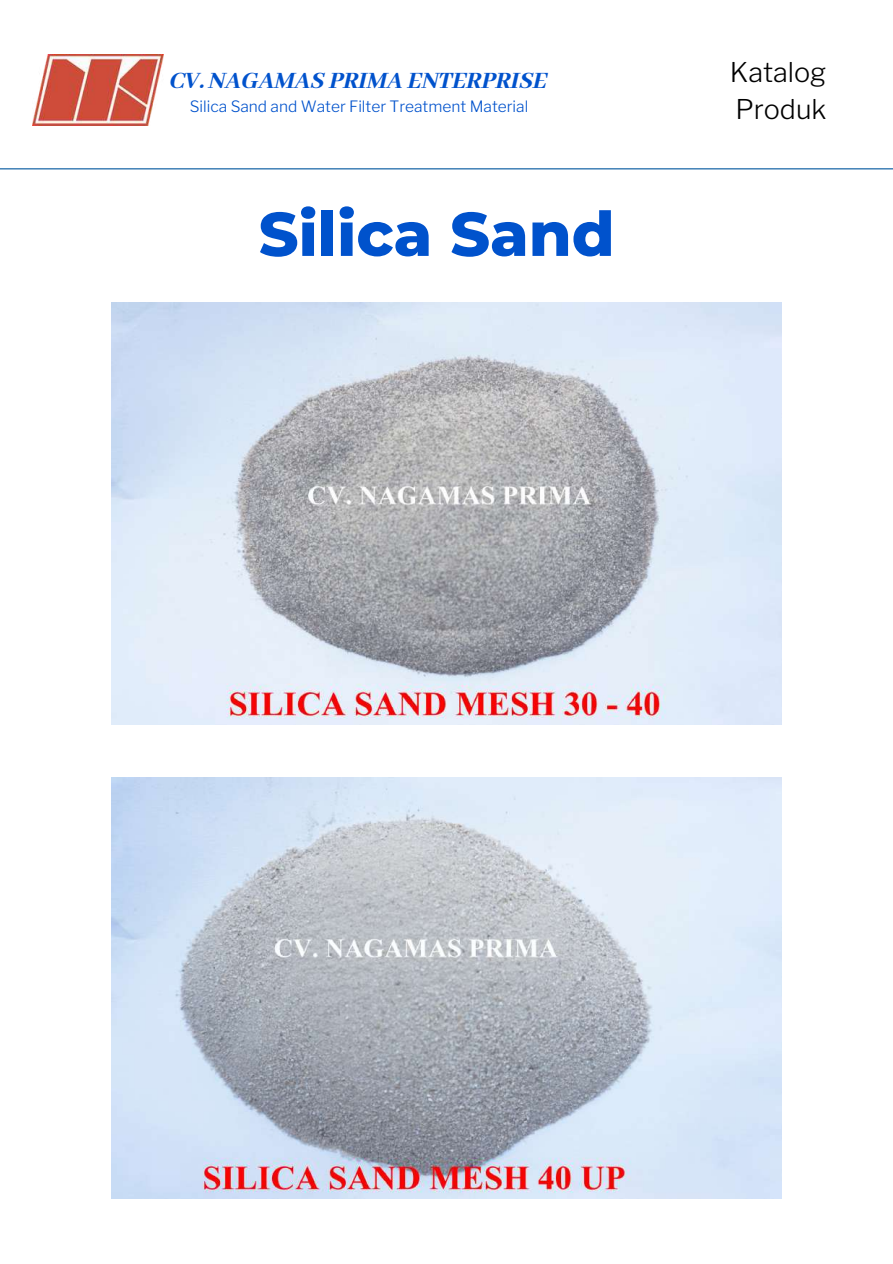
<style>
.page{position:relative;width:893px;height:1264px;background:#fff}
.page>*{position:absolute;margin:0;border:0;box-sizing:border-box;transform-origin:0 0}
.t1{font:800 61.65px "Montserrat";color:#0052cc}
.t2{font:300 27px/37px "Libre Franklin";color:#000}
.t3{font:25.5px "CA Generated";color:#0052cc}
.t4{font:300 15.45px "Libre Franklin";color:#0052cc}
</style>
<div class="page">
<hr style="left:0;top:168px;width:892px;height:1px;background:#00569e">
<img style="left:32px;top:54px;width:132px;height:71px">
<img style="left:112px;top:303px;width:669px;height:421px">
<img style="left:112px;top:777px;width:669px;height:421px">
<h3 class="t3" style="left:170px;top:67px;width:379px">CV. NAGAMAS PRIMA ENTERPRISE</h3>
<p class="t4" style="left:190px;top:97px;width:340px">Silica Sand and Water Filter Treatment Material</p>
<h1 class="t1" style="left:259px;top:196px;width:357px">Silica Sand</h1>
<h2 class="t2" style="left:729px;top:54px;width:98px">Katalog<br>Produk</h2>
</div>
